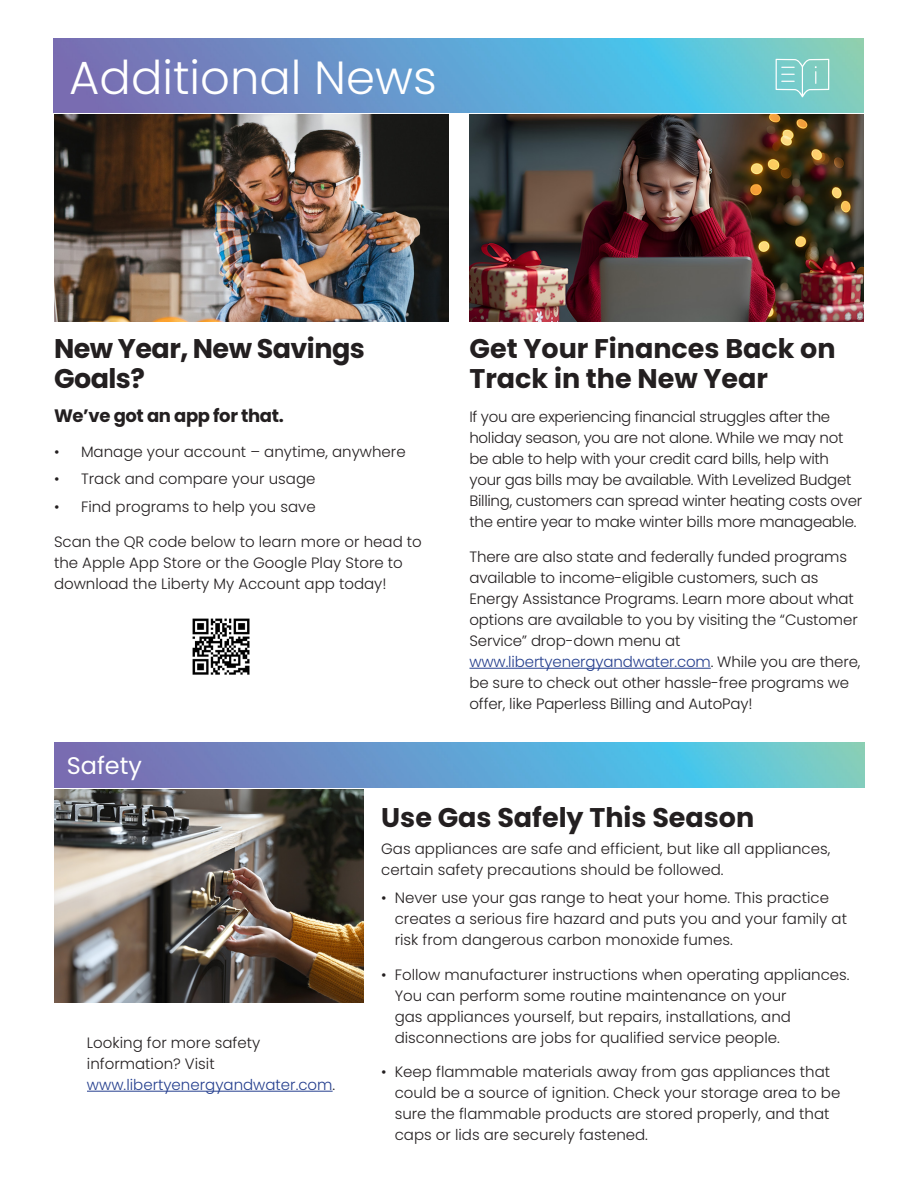
<style>
.page{position:relative;width:918px;height:1188px;background:#fff}
.page>*{position:absolute;margin:0;border:0;box-sizing:border-box;transform-origin:0 0}
.t1{font:300 46.5px "Poppins";color:#fff}
.t2{font:700 27px/30px "Poppins";color:#231f20}
.t3{font:700 27px/30px "Poppins";letter-spacing:-.02em;color:#231f20}
.t4{font:24px "Poppins";color:#fff}
.t5{font:700 18px "Poppins";letter-spacing:-.02em;color:#231f20}
.t6{font:300 15px/21px "Poppins";color:#231f20}
.t7{font:300 15px/21px "Poppins";letter-spacing:-.02em;color:#231f20}
.s1{color:#253f8e}
</style>
<div class="page">
<img style="left:54px;top:39px;width:809px;height:73px">
<svg style="left:776px;top:59px;width:53px;height:38px"></svg>
<img style="left:54px;top:789px;width:309px;height:214px">
<hr style="left:469px;top:668px;width:242px;height:1px;background:#253f8e">
<img style="left:470px;top:114px;width:393px;height:207px">
<img style="left:54px;top:742px;width:810px;height:46px">
<hr style="left:87px;top:1091px;width:246px;height:1px;background:#253f8e">
<img style="left:54px;top:114px;width:394px;height:207px">
<img style="left:192px;top:618px;width:58px;height:57px">
<p class="t1" style="left:69px;top:51px;width:369px">Additional News</p>
<p class="t3" style="left:54px;top:333px;width:312px">New Year, New Savings<br>Goals?</p>
<p class="t5" style="left:54px;top:405px;width:231px">We’ve got an app for that.</p>
<p class="t6" style="left:54px;top:441px;width:353px">• Manage your account – anytime, anywhere</p>
<p class="t6" style="left:54px;top:469px;width:263px">• Track and compare your usage</p>
<p class="t6" style="left:54px;top:497px;width:263px">• Find programs to help you save</p>
<p class="t6" style="left:54px;top:531px;width:369px">Scan the QR code below to learn more or head to the Apple App Store or the Google Play Store to download the Liberty My Account app today!</p>
<p class="t4" style="left:67px;top:751px;width:77px">Safety</p>
<p class="t2" style="left:469px;top:333px;width:368px">Get Your Finances Back on<br>Track in the New Year</p>
<p class="t7" style="left:469px;top:407px;width:394px">If you are experiencing financial struggles after the holiday season, you are not alone. While we may not be able to help with your credit card bills, help with your gas bills may be available. With Levelized Budget Billing, customers can spread winter heating costs over the entire year to make winter bills more manageable.</p>
<p class="t6" style="left:469px;top:546px;width:393px">There are also state and federally funded programs available to income-eligible customers, such as Energy Assistance Programs. Learn more about what options are available to you by visiting the “Customer Service” drop-down menu at <span class="s1">www.libertyenergyandwater.com</span>. While you are there, be sure to check out other hassle-free programs we offer, like Paperless Billing and AutoPay!</p>
<p class="t6" style="left:87px;top:1032px;width:250px">Looking for more safety information? Visit <span class="s1">www.libertyenergyandwater.com</span>.</p>
<p class="t2" style="left:381px;top:802px;width:375px">Use Gas Safely This Season</p>
<p class="t6" style="left:381px;top:839px;width:451px">Gas appliances are safe and efficient, but like all appliances, certain safety precautions should be followed.</p>
<p class="t6" style="left:395px;top:887px;width:454px;text-indent:-14px">• Never use your gas range to heat your home. This practice creates a serious fire hazard and puts you and your family at risk from dangerous carbon monoxide fumes.</p>
<p class="t6" style="left:395px;top:964px;width:456px;text-indent:-14px">• Follow manufacturer instructions when operating appliances.<br>You can perform some routine maintenance on your<br>gas appliances yourself, but repairs, installations, and disconnections are jobs for qualified service people.</p>
<p class="t6" style="left:395px;top:1061px;width:447px;text-indent:-14px">• Keep flammable materials away from gas appliances that could be a source of ignition. Check your storage area to be sure the flammable products are stored properly, and that caps or lids are securely fastened.</p>
</div>
